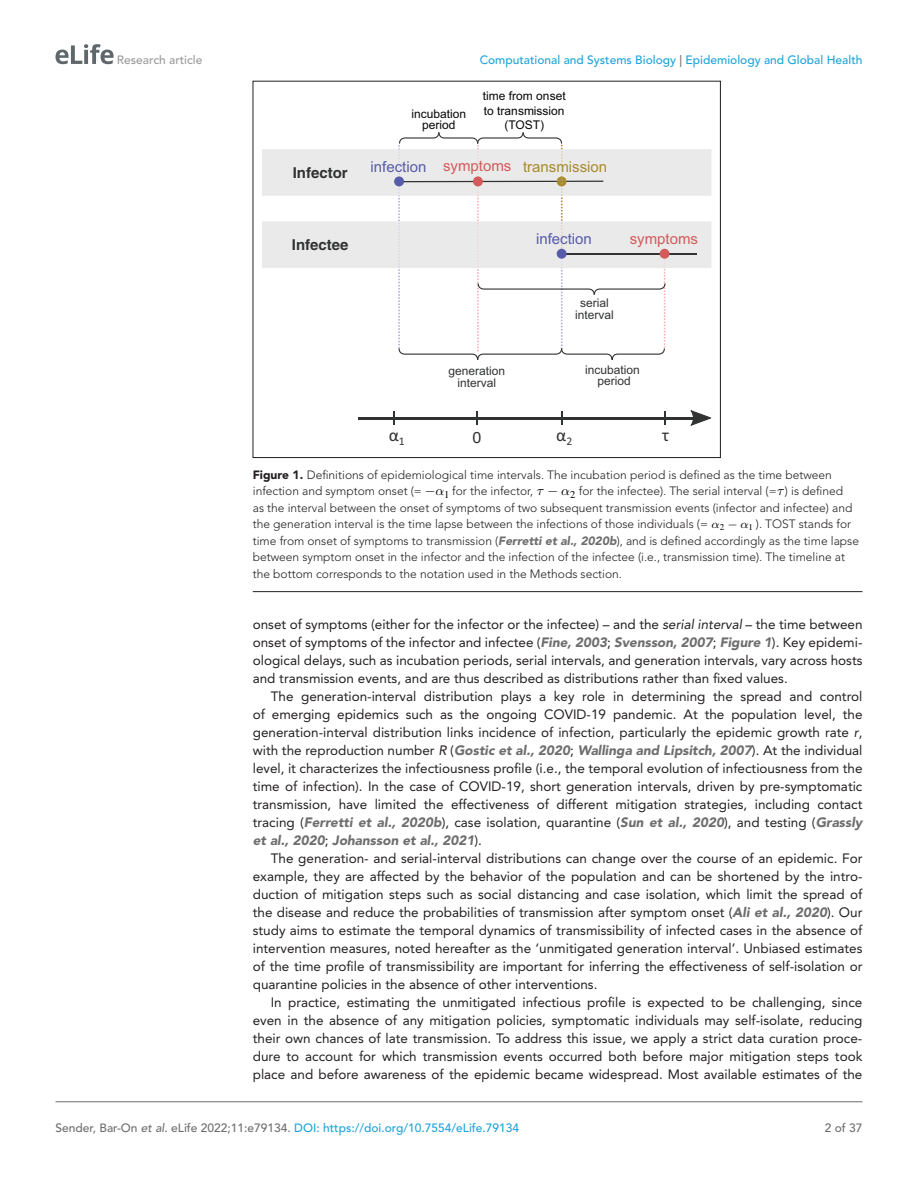
<style>
.page{position:relative;width:918px;height:1188px;background:#fff}
.page>*{position:absolute;margin:0;border:0;box-sizing:border-box;transform-origin:0 0}
.t1{font:18px "Calibri";color:#313232}
.t2{font:15px "Helvetica";color:#a98a2f}
.t3{font:700 15px "Helvetica";color:#313232}
.t4{font:15px "Helvetica";color:#565ca9}
.t5{font:15px "Helvetica";color:#d35b5b}
.t6{font:15px "Verdana";color:#313232}
.t7{font:13.5px/18px "Avenir LT Std";color:#231f20;text-align:justify}
.t8{font:300 12px/16.5px "Avenir LT Std";color:#231f20}
.t9{font:500 12px "Avenir LT Std";color:#1ea4d7}
.t10{font:12px/14.2px "Helvetica";color:#040503;text-align:center}
.t11{font:12px/11.4px "Helvetica";color:#313232;text-align:center}
.t12{font:500 12px "Avenir LT Std";color:#9a9a9a}
.t13{font:500 12px "Avenir LT Std";color:#6e6e70}
.t14{font:11.7px "Calibri";color:#313232}
.s1{color:#6e6e70}
.s2{color:#565ca9}
.s3{color:#d35b5b}
.s4{font-weight:900}
.s5{font-family:"CMSY9";font-weight:400;font-size:13.5px;color:#000}
.s6{font-family:"CMMI9";font-weight:400;font-size:13.5px;color:#000}
.s7{font-family:"CMMI8";font-weight:400;color:#000}
.s8{font-family:"CMSY8";font-weight:400;color:#000}
.s9{font-weight:900;font-style:italic;color:#6e6e70}
.s10{font-style:italic}
.s11{font-style:italic;color:#6e6e70}
</style>
<div class="page">
<svg style="left:56px;top:44px;width:58px;height:20px"></svg>
<hr style="left:56px;top:1101px;width:806px;height:1px;background:#6e6e70">
<hr style="left:253px;top:591px;width:609px;height:1px;background:#231f20">
<hr style="left:358px;top:417px;width:349px;height:3px;background:#313232">
<svg style="left:691px;top:410px;width:20px;height:16px"></svg>
<svg style="left:393px;top:411px;width:2px;height:14px"></svg>
<svg style="left:476px;top:411px;width:2px;height:14px"></svg>
<svg style="left:561px;top:411px;width:2px;height:14px"></svg>
<svg style="left:262px;top:132px;width:449px;height:228px"></svg>
<p class="t12" style="left:117px;top:53px;width:87px">Research article</p>
<p class="t9" style="left:480px;top:53px;width:384px">Computational and Systems Biology <span class="s1">|</span> Epidemiology and Global Health</p>
<p class="t3" style="left:293px;top:163px;width:57px">Infector</p>
<p class="t3" style="left:292px;top:236px;width:58px">Infectee</p>
<p class="t10" style="left:411px;top:108px;width:56px;line-height:11.4px">incubation period</p>
<p class="t10" style="left:483px;top:89px;width:84px">time from onset to transmission (TOST)</p>
<p class="t2" style="left:371px;top:156px;width:238px"><span class="s2">infection</span> <span class="s3">symptoms</span> transmission</p>
<p class="t4" style="left:536px;top:229px;width:57px">infection</p>
<p class="t5" style="left:630px;top:228px;width:70px">symptoms</p>
<p class="t11" style="left:575px;top:296px;width:40px;line-height:12.6px">serial interval</p>
<p class="t11" style="left:449px;top:365px;width:58px">generation interval</p>
<p class="t11" style="left:585px;top:364px;width:56px">incubation period</p>
<p class="t6" style="left:472px;top:427px;width:11px">0</p>
<h1 class="t1" style="left:556px;top:423px;width:12px">α</h1>
<h1 class="t1" style="left:662px;top:423px;width:8px">τ</h1>
<h1 class="t1" style="left:389px;top:423px;width:18px">α<sub>1</sub></h1>
<p class="t14" style="left:566px;top:433px;width:7px">2</p>
<p class="t8" style="left:253px;top:466px;width:608px"><span class="s4">Figure 1.</span> Definitions of epidemiological time intervals. The incubation period is defined as the time between infection and symptom onset (= <span class="s5">−</span><span class="s6">α</span><sub>1</sub> for the infector, <span class="s6">τ</span> <span class="s5">−</span> <span class="s6">α</span><sub>2</sub> for the infectee). The serial interval (=<span class="s6">τ</span>) is defined<br>as the interval between the onset of symptoms of two subsequent transmission events (infector and infectee) and the generation interval is the time lapse between the infections of those individuals (= <span class="s7">α</span><sub>2</sub> <span class="s8">−</span> <span class="s7">α</span><sub>1</sub> ). TOST stands for time from onset of symptoms to transmission (<span class="s9">Ferretti et al., 2020b</span>), and is defined accordingly as the time lapse between symptom onset in the infector and the infection of the infectee (i.e., transmission time). The timeline at the bottom corresponds to the notation used in the Methods section.</p>
<p class="t7" style="left:253px;top:616px;width:611px">onset of symptoms (either for the infector or the infectee) – and the <span class="s10">serial interval</span> – the time between onset of symptoms of the infector and infectee (<span class="s9">Fine, 2003</span>; <span class="s9">Svensson, 2007</span>; <span class="s9">Figure 1</span>). Key epidemi&shy;ological delays, such as incubation periods, serial intervals, and generation intervals, vary across hosts and transmission events, and are thus described as distributions rather than fixed values.</p>
<p class="t7" style="left:253px;top:688px;width:611px;text-indent:18px">The generation-interval distribution plays a key role in determining the spread and control of emerging epidemics such as the ongoing COVID-19 pandemic. At the population level, the generation-interval distribution links incidence of infection, particularly the epidemic growth rate <span class="s10">r</span>, with the reproduction number <span class="s10">R</span> (<span class="s9">Gostic et al., 2020</span>; <span class="s9">Wallinga and Lipsitch, 2007</span>). At the individual level, it characterizes the infectiousness profile (i.e., the temporal evolution of infectiousness from the time of infection). In the case of COVID-19, short generation intervals, driven by pre-symptomatic transmission, have limited the effectiveness of different mitigation strategies, including contact tracing (<span class="s9">Ferretti et al., 2020b</span>), case isolation, quarantine (<span class="s9">Sun et al., 2020</span>), and testing (<span class="s9">Grassly et al., 2020</span>; <span class="s9">Johansson et al., 2021</span>).</p>
<p class="t7" style="left:253px;top:850px;width:611px;text-indent:18px">The generation- and serial-interval distributions can change over the course of an epidemic. For example, they are affected by the behavior of the population and can be shortened by the intro&shy;duction of mitigation steps such as social distancing and case isolation, which limit the spread of the disease and reduce the probabilities of transmission after symptom onset (<span class="s9">Ali et al., 2020</span>). Our study aims to estimate the temporal dynamics of transmissibility of infected cases in the absence of intervention measures, noted hereafter as the ‘unmitigated generation interval’. Unbiased estimates of the time profile of transmissibility are important for inferring the effectiveness of self-isolation or quarantine policies in the absence of other interventions.</p>
<p class="t7" style="left:253px;top:994px;width:611px;text-indent:18px">In practice, estimating the unmitigated infectious profile is expected to be challenging, since even in the absence of any mitigation policies, symptomatic individuals may self-isolate, reducing their own chances of late transmission. To address this issue, we apply a strict data curation proce&shy;dure to account for which transmission events occurred both before major mitigation steps took place and before awareness of the epidemic became widespread. Most available estimates of the</p>
<p class="t9" style="left:56px;top:1121px;width:465px"><span class="s1">Sender, Bar-On</span> <span class="s11">et al</span><span class="s1">. eLife 2022;11:e79134.</span> DOI: https://doi.org/10.7554/eLife.79134</p>
<p class="t13" style="left:825px;top:1121px;width:39px">2 of 37</p>
</div>
